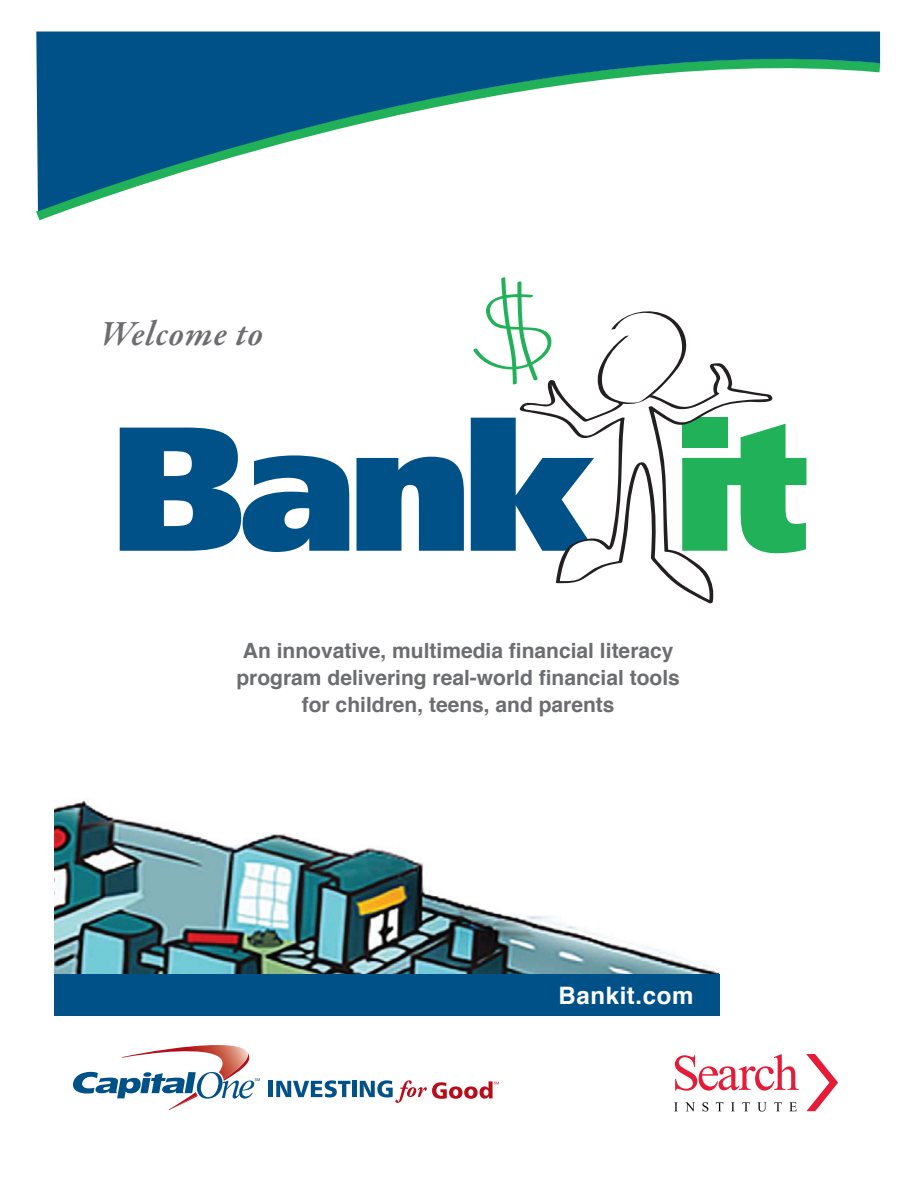
<style>
.page{position:relative;width:918px;height:1188px;background:#fff}
.page>*{position:absolute;margin:0;border:0;box-sizing:border-box;transform-origin:0 0}
.t1{font:italic 600 36px "Garamond Premr Pro";letter-spacing:.015em;color:#6c6d70}
.t2{font:700 24px "Helvetica";letter-spacing:.025em;color:#fff}
.t3{font:700 21px/27px "Helvetica";color:#6c6d70;text-align:center}
</style>
<div class="page">
<hr style="left:269px;top:1081px;width:4px;height:16px;background:#005187">
<svg style="left:276px;top:1080px;width:74px;height:18px"></svg>
<div style="left:352px;top:1081px;width:5px;height:16px;background:#005187"></div>
<svg style="left:360px;top:1080px;width:139px;height:23px"></svg>
<svg style="left:120px;top:428px;width:229px;height:124px"></svg>
<svg style="left:357px;top:457px;width:107px;height:94px;background:#256a98"></svg>
<div style="left:471px;top:418px;width:47px;height:133px;background:#005187"></div>
<svg style="left:776px;top:424px;width:30px;height:129px"></svg>
<svg style="left:473px;top:277px;width:79px;height:108px"></svg>
<svg style="left:518px;top:362px;width:258px;height:242px"></svg>
<svg style="left:596px;top:311px;width:91px;height:94px"></svg>
<img style="left:55px;top:800px;width:664px;height:174px">
<svg style="left:73px;top:1045px;width:187px;height:65px"></svg>
<div style="left:55px;top:974px;width:665px;height:41px;background:#005187"></div>
<svg style="left:675px;top:1054px;width:124px;height:37px"></svg>
<svg style="left:674px;top:1102px;width:4px;height:9px"></svg>
<svg style="left:685px;top:1102px;width:10px;height:9px"></svg>
<svg style="left:702px;top:1102px;width:6px;height:10px"></svg>
<svg style="left:716px;top:1102px;width:7px;height:9px"></svg>
<svg style="left:731px;top:1102px;width:4px;height:9px"></svg>
<svg style="left:742px;top:1102px;width:8px;height:9px"></svg>
<svg style="left:757px;top:1102px;width:10px;height:10px"></svg>
<svg style="left:774px;top:1102px;width:8px;height:9px"></svg>
<svg style="left:789px;top:1102px;width:8px;height:9px"></svg>
<svg style="left:806px;top:1054px;width:32px;height:57px"></svg>
<svg style="left:36px;top:31px;width:844px;height:180px"></svg>
<p class="t1" style="left:101px;top:312px;width:164px">Welcome to</p>
<p class="t3" style="left:236px;top:638px;width:445px">An innovative, multimedia financial literacy program delivering real-world financial tools for children, teens, and parents</p>
<p class="t2" style="left:559px;top:976px;width:136px">Bankit.com</p>
</div>
